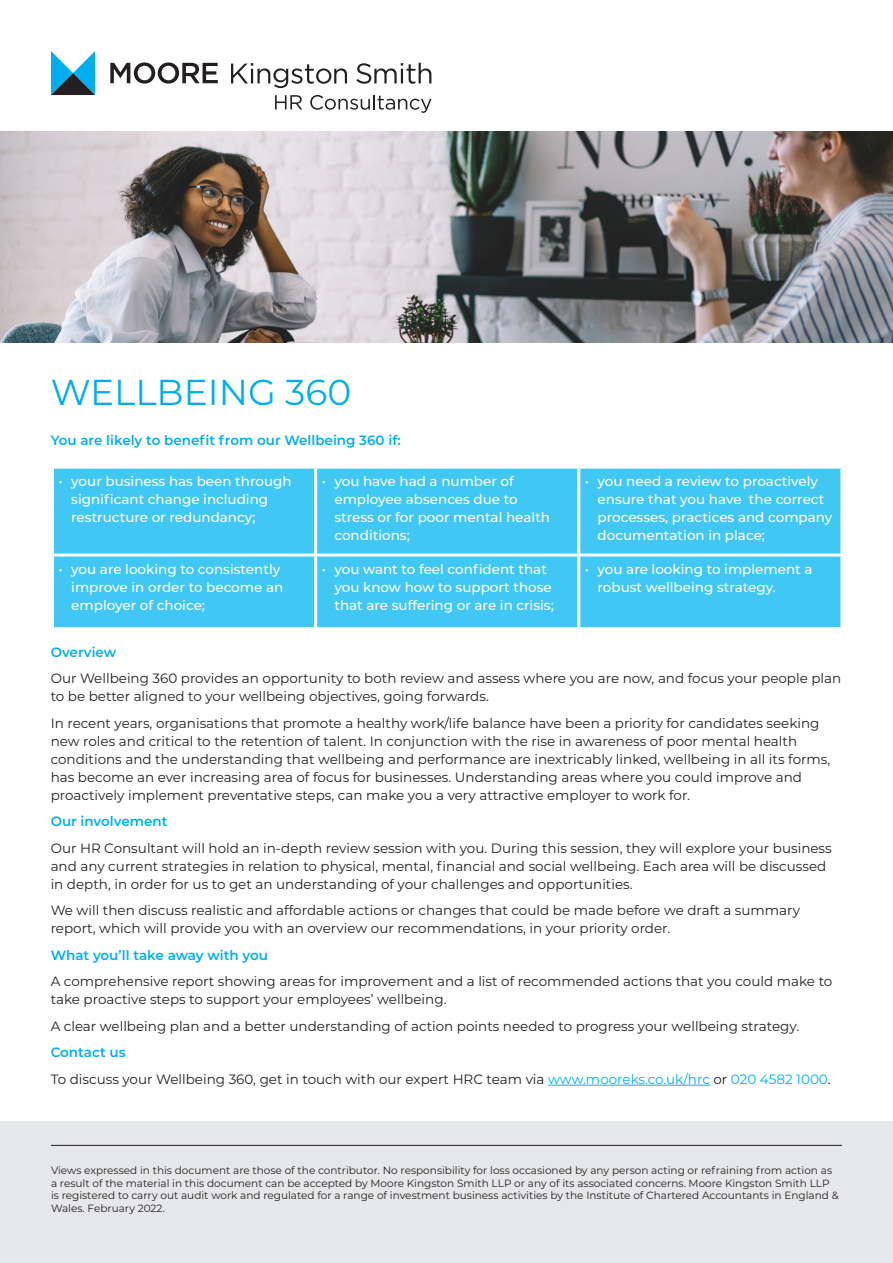
<style>
.page{position:relative;width:893px;height:1263px;background:#fff}
.page>*{position:absolute;margin:0;border:0;box-sizing:border-box;transform-origin:0 0}
.Personality_name{font:36px "Montserrat";color:#00aeef}
.Pullout{font:13.5px/18px "Montserrat";color:#231f20}
.t1{font:500 13.5px/18px "Montserrat";color:#fff}
.Pullout-2{font:600 13.5px "Montserrat";color:#00aeef}
.Body{font:600 13.5px "Montserrat";color:#00aeef}
.Body-2{font:10.5px/12.6px "Montserrat";color:#231f20}
.s1{color:#00aeef}
.s2{color:#000}
</style>
<div class="page">
<svg style="left:231px;top:63px;width:116px;height:25px"></svg>
<svg style="left:356px;top:63px;width:75px;height:21px"></svg>
<svg style="left:51px;top:51px;width:44px;height:44px"></svg>
<svg style="left:110px;top:62px;width:108px;height:22px"></svg>
<svg style="left:275px;top:95px;width:27px;height:14px"></svg>
<svg style="left:310px;top:95px;width:121px;height:18px"></svg>
<div style="left:0;top:1121px;width:893px;height:142px;background:#e6e7e9"></div>
<hr style="left:51px;top:1145px;width:791px;height:1px;background:#231f20">
<div style="left:54px;top:469px;width:786px;height:158px;background:#40c7f4"></div>
<hr style="left:314px;top:469px;width:3px;height:84px;background:#fff">
<hr style="left:577px;top:469px;width:3px;height:84px;background:#fff">
<hr style="left:51px;top:553px;width:265px;height:3px;background:#fff">
<hr style="left:316px;top:553px;width:263px;height:3px;background:#fff">
<hr style="left:314px;top:556px;width:3px;height:71px;background:#fff">
<hr style="left:579px;top:553px;width:264px;height:3px;background:#fff">
<hr style="left:577px;top:556px;width:3px;height:71px;background:#fff">
<hr style="left:548px;top:1085px;width:162px;height:1px;background:#00aeef">
<img style="left:0;top:132px;width:893px;height:210px">
<p class="Personality_name" style="left:51px;top:367px;width:302px">WELLBEING 360</p>
<p class="Body" style="left:51px;top:431px;width:352px">You are likely to benefit from our Wellbeing 360 if:</p>
<p class="t1" style="left:71px;top:472px;width:222px;text-indent:-13px">• your business has been through significant change including restructure or redundancy;</p>
<p class="t1" style="left:334px;top:472px;width:217px;text-indent:-13px">• you have had a number of employee absences due to stress or for poor mental health conditions;</p>
<p class="t1" style="left:598px;top:472px;width:236px;text-indent:-13px">• you need a review to proactively ensure that you have the correct processes, practices and company documentation in place;</p>
<p class="t1" style="left:71px;top:560px;width:214px;text-indent:-13px">• you are looking to consistently improve in order to become an employer of choice;</p>
<p class="t1" style="left:334px;top:560px;width:221px;text-indent:-13px">• you want to feel confident that you know how to support those that are suffering or are in crisis;</p>
<p class="t1" style="left:598px;top:560px;width:216px;text-indent:-13px">• you are looking to implement a robust wellbeing strategy.</p>
<p class="Pullout-2" style="left:51px;top:642px;width:67px">Overview</p>
<p class="Pullout" style="left:51px;top:669px;width:792px">Our Wellbeing 360 provides an opportunity to both review and assess where you are now, and focus your people plan to be better aligned to your wellbeing objectives, going forwards.</p>
<p class="Pullout" style="left:51px;top:713px;width:781px">In recent years, organisations that promote a healthy work/life balance have been a priority for candidates seeking new roles and critical to the retention of talent. In conjunction with the rise in awareness of poor mental health conditions and the understanding that wellbeing and performance are inextricably linked, wellbeing in all its forms, has become an ever increasing area of focus for businesses. Understanding areas where you could improve and proactively implement preventative steps, can make you a very attractive employer to work for.</p>
<p class="Pullout-2" style="left:51px;top:812px;width:118px">Our involvement</p>
<p class="Pullout" style="left:51px;top:838px;width:783px">Our HR Consultant will hold an in-depth review session with you. During this session, they will explore your business and any current strategies in relation to physical, mental, financial and social wellbeing. Each area will be discussed in depth, in order for us to get an understanding of your challenges and opportunities.</p>
<p class="Pullout" style="left:51px;top:901px;width:751px">We will then discuss realistic and affordable actions or changes that could be made before we draft a summary report, which will provide you with an overview our recommendations, in your priority order.</p>
<p class="Pullout-2" style="left:51px;top:945px;width:219px">What you’ll take away with you</p>
<p class="Pullout" style="left:51px;top:972px;width:783px">A comprehensive report showing areas for improvement and a list of recommended actions that you could make to take proactive steps to support your employees’ wellbeing.</p>
<p class="Pullout" style="left:51px;top:1016px;width:750px">A clear wellbeing plan and a better understanding of action points needed to progress your wellbeing strategy.</p>
<p class="Pullout-2" style="left:51px;top:1043px;width:77px">Contact us</p>
<p class="Pullout" style="left:51px;top:1069px;width:781px">To discuss your Wellbeing 360, get in touch with our expert HRC team via <span class="s1">www.mooreks.co.uk/hrc</span> or <span class="s1">020 4582 1000</span><span class="s2">.</span></p>
<p class="Body-2" style="left:51px;top:1163px;width:789px">Views expressed in this document are those of the contributor. No responsibility for loss occasioned by any person acting or refraining from action as a result of the material in this document can be accepted by Moore Kingston Smith LLP or any of its associated concerns. Moore Kingston Smith LLP is registered to carry out audit work and regulated for a range of investment business activities by the Institute of Chartered Accountants in England &amp; Wales. February 2022.</p>
</div>
